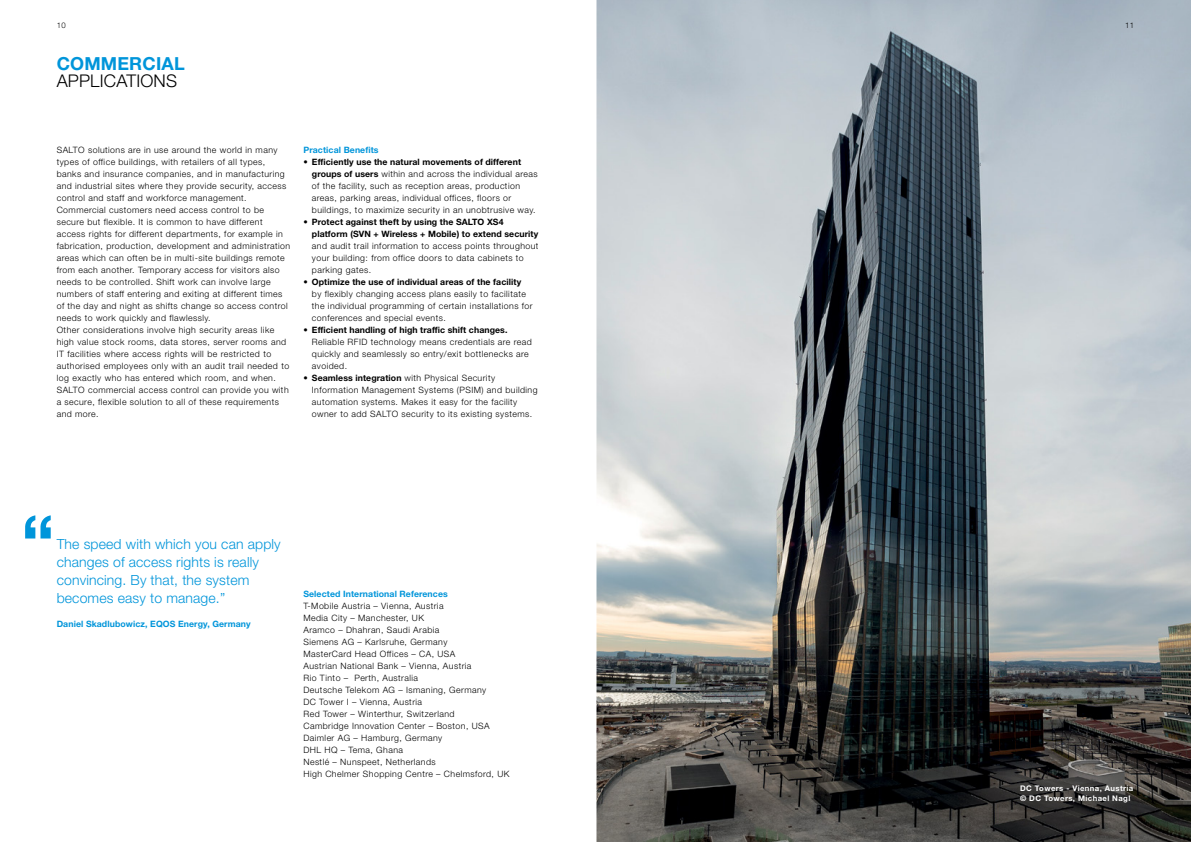
<style>
.page{position:relative;width:1191px;height:842px;background:#fff}
.page>*{position:absolute;margin:0;border:0;box-sizing:border-box;transform-origin:0 0}
.t1{font:700 72px "Helvetica Neue LT Std";color:#0095da}
.t2{font:700 18px "Helvetica Neue LT Std";letter-spacing:.01em;color:#0095da}
.t3{font:300 17.5px "Helvetica Neue LT Std";letter-spacing:.01em;color:#000}
.t4{font:300 14px/18px "Helvetica Neue LT Std";letter-spacing:.01em;color:#0095da}
.t5{font:300 8.8px/12px "Helvetica Neue LT Std";letter-spacing:.05em;color:#000}
.t6{font:700 8.8px "Helvetica Neue LT Std";letter-spacing:.01em;color:#0095da}
.t7{font:700 8.8px/12px "Helvetica Neue LT Std";letter-spacing:.01em;color:#000}
.t8{font:700 7.8px/10px "Helvetica Neue LT Std";letter-spacing:.05em;color:#fff}
.t9{font:300 7.8px "Helvetica Neue LT Std";color:#000}
.s1{font-weight:700}
.s2{font-weight:300}
</style>
<div class="page">
<svg style="left:596px;top:0;width:595px;height:842px;background:#878e91"></svg>
<p class="t9" style="left:57px;top:21px;width:11px">10</p>
<p class="t9" style="left:1125px;top:21px;width:11px">11</p>
<h2 class="t2" style="left:57px;top:52px;width:129px">COMMERCIAL</h2>
<h3 class="t3" style="left:57px;top:70px;width:122px">APPLICATIONS</h3>
<p class="t5" style="left:57px;top:143px;width:235px">SALTO solutions are in use around the world in many types of office buildings, with retailers of all types, banks and insurance companies, and in manufacturing and industrial sites where they provide security, access control and staff and workforce management.<br>Commercial customers need access control to be secure but flexible. It is common to have different access rights for different departments, for example in fabrication, production, development and administration areas which can often be in multi-site buildings remote from each another. Temporary access for visitors also needs to be controlled. Shift work can involve large numbers of staff entering and exiting at different times of the day and night as shifts change so access control needs to work quickly and flawlessly.<br>Other considerations involve high security areas like high value stock rooms, data stores, server rooms and IT facilities where access rights will be restricted to authorised employees only with an audit trail needed to log exactly who has entered which room, and when.<br>SALTO commercial access control can provide you with a secure, flexible solution to all of these requirements and more.</p>
<p class="t6" style="left:303px;top:144px;width:77px">Practical Benefits</p>
<p class="t5" style="left:312px;top:155px;width:227px;text-indent:-9px">• <span class="s1">Efficiently use the natural movements of different groups of users</span> within and across the individual areas of the facility, such as reception areas, production areas, parking areas, individual offices, floors or buildings, to maximize security in an unobtrusive way.</p>
<p class="t7" style="left:312px;top:215px;width:228px;text-indent:-9px"><span class="s2">•</span> Protect against theft by using the SALTO XS4 platform (SVN + Wireless + Mobile) to extend security</p>
<p class="t5" style="left:312px;top:239px;width:228px">and audit trail information to access points throughout your building: from office doors to data cabinets to parking gates.</p>
<p class="t5" style="left:312px;top:275px;width:222px;text-indent:-9px">• <span class="s1">Optimize the use of individual areas of the facility </span>by flexibly changing access plans easily to facilitate the individual programming of certain installations for conferences and special events.</p>
<p class="t5" style="left:312px;top:323px;width:221px;text-indent:-9px">• <span class="s1">Efficient handling of high traffic shift changes.<br></span>Reliable RFID technology means credentials are read quickly and seamlessly so entry/exit bottlenecks are avoided.</p>
<p class="t5" style="left:312px;top:371px;width:227px;text-indent:-9px">• <span class="s1">Seamless integration</span> with Physical Security Information Management Systems (PSIM) and building automation systems. Makes it easy for the facility owner to add SALTO security to its existing systems.</p>
<h1 class="t1" style="left:21px;top:497px;width:35px">“</h1>
<h3 class="t4" style="left:57px;top:534px;width:226px">The speed with which you can apply changes of access rights is really convincing. By that, the system becomes easy to manage.”</h3>
<p class="t6" style="left:57px;top:618px;width:195px">Daniel Skadlubowicz, EQOS Energy, Germany</p>
<p class="t6" style="left:303px;top:588px;width:146px">Selected International References</p>
<p class="t5" style="left:303px;top:599px;width:207px">T-Mobile Austria – Vienna, Austria<br>Media City – Manchester, UK<br>Aramco – Dhahran, Saudi Arabia<br>Siemens AG – Karlsruhe, Germany<br>MasterCard Head Offices – CA, USA<br>Austrian National Bank – Vienna, Austria<br>Rio Tinto – Perth, Australia<br>Deutsche Telekom AG – Ismaning, Germany<br>DC Tower I – Vienna, Austria<br>Red Tower – Winterthur, Switzerland<br>Cambridge Innovation Center – Boston, USA Daimler AG – Hamburg, Germany<br>DHL HQ – Tema, Ghana<br>Nestlé – Nunspeet, Netherlands<br>High Chelmer Shopping Centre – Chelmsford, UK</p>
<p class="t8" style="left:1020px;top:783px;width:115px">DC Towers - Vienna, Austria © DC Towers, Michael Nagl</p>
</div>
